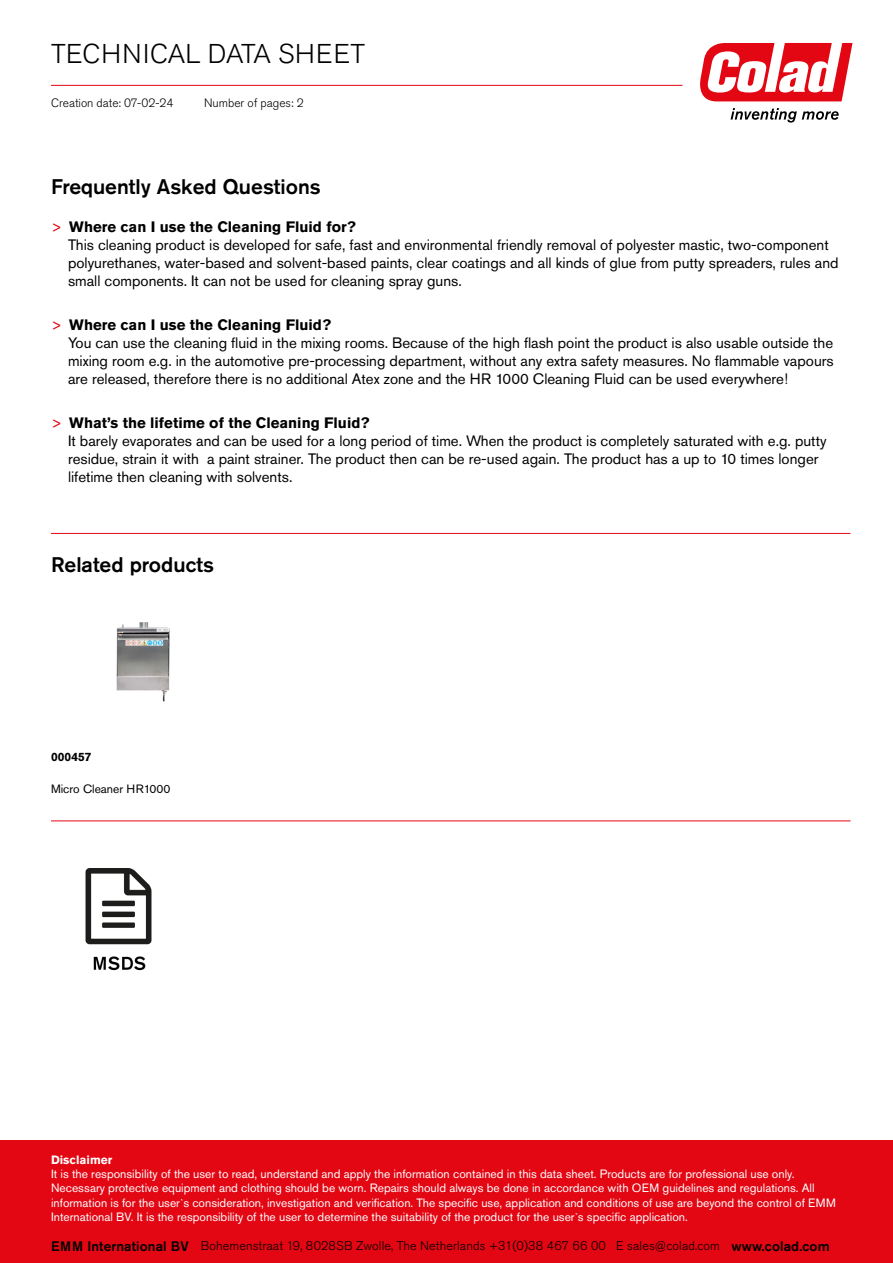
<style>
.page{position:relative;width:893px;height:1263px;background:#fff}
.page>*{position:absolute;margin:0;border:0;box-sizing:border-box;transform-origin:0 0}
.t1{font:300 27px "Akzidenz Grotesk Pro";letter-spacing:.01em;color:#000}
.t2{font:500 21px "Akzidenz Grotesk Pro";color:#000}
.t3{font:15px/18px "Akzidenz Grotesk Pro";color:#000}
.t4{font:300 12.6px "Akzidenz Grotesk Pro";letter-spacing:.01em;color:#000}
.t5{font:12px/14.4px "Akzidenz Grotesk Pro";color:#fff}
.t6{font:300 12px "Akzidenz Grotesk Pro";color:#000}
.t7{font:12px "Akzidenz Grotesk Pro";color:#000}
.t8{font:700 12px "Akzidenz Grotesk Pro";color:#fff}
.t9{font:700 12px "Akzidenz Grotesk Pro";color:#000}
.s1{color:#e30613}
.s2{font-weight:700}
.s3{font-weight:500;font-size:13.65px}
</style>
<div class="page">
<svg style="left:700px;top:43px;width:152px;height:58px"></svg>
<svg style="left:731px;top:108px;width:108px;height:15px"></svg>
<hr style="left:51px;top:85px;width:631px;height:1px;background:#e30613">
<hr style="left:51px;top:533px;width:799px;height:1px;background:#e30613">
<img style="left:116px;top:622px;width:54px;height:80px">
<hr style="left:51px;top:821px;width:799px;height:1px;background:#e30613">
<img style="left:85px;top:868px;width:67px;height:103px">
<div style="left:0;top:1141px;width:893px;height:122px;background:#e30613"></div>
<h1 class="t1" style="left:51px;top:36px;width:316px">TECHNICAL DATA SHEET</h1>
<p class="t6" style="left:204px;top:95px;width:101px">Number of pages: 2</p>
<p class="t6" style="left:51px;top:95px;width:124px">Creation date: 07-02-24</p>
<h2 class="t2" style="left:51px;top:173px;width:271px">Frequently Asked Questions</h2>
<p class="t3" style="left:68px;top:218px;width:772px;text-indent:-17px"><span class="s1">&gt;</span> <span class="s2">Where can I use the Cleaning Fluid for?<br></span>This cleaning product is developed for safe, fast and environmental friendly removal of polyester mastic, two-component polyurethanes, water-based and solvent-based paints, clear coatings and all kinds of glue from putty spreaders, rules and small components. It can not be used for cleaning spray guns.</p>
<p class="t3" style="left:68px;top:316px;width:767px;text-indent:-17px"><span class="s1">&gt;</span> <span class="s2">Where can I use the Cleaning Fluid?<br></span>You can use the cleaning fluid in the mixing rooms. Because of the high flash point the product is also usable outside the mixing room e.g. in the automotive pre-processing department, without any extra safety measures. No flammable vapours are released, therefore there is no additional Atex zone and the HR 1000 Cleaning Fluid can be used everywhere!</p>
<p class="t3" style="left:68px;top:413px;width:760px;text-indent:-17px"><span class="s1">&gt;</span> <span class="s2">What’s the lifetime of the Cleaning Fluid?<br></span>It barely evaporates and can be used for a long period of time. When the product is completely saturated with e.g. putty residue, strain it with a paint strainer. The product then can be re-used again. The product has a up to 10 times longer lifetime then cleaning with solvents.</p>
<h2 class="t2" style="left:51px;top:551px;width:165px">Related products</h2>
<p class="t9" style="left:51px;top:749px;width:42px">000457</p>
<p class="t7" style="left:51px;top:781px;width:121px">Micro Cleaner HR1000</p>
<p class="t8" style="left:51px;top:1152px;width:63px">Disclaimer</p>
<p class="t5" style="left:51px;top:1166px;width:786px">It is the responsibility of the user to read, understand and apply the information contained in this data sheet. Products are for professional use only.<br>Necessary protective equipment and clothing should be worn. Repairs should always be done in accordance with OEM guidelines and regulations. All information is for the user`s consideration, investigation and verification. The specific use, application and conditions of use are beyond the control of EMM International BV. It is the responsibility of the user to determine the suitability of the product for the user`s specific application.</p>
<p class="t4" style="left:51px;top:1238px;width:780px"><span class="s3">EMM International BV</span> Bohemenstraat 19, 8028SB Zwolle, The Netherlands +31(0)38 467 66 00 E sales@colad.com <span class="s3">www.colad.com</span></p>
</div>
